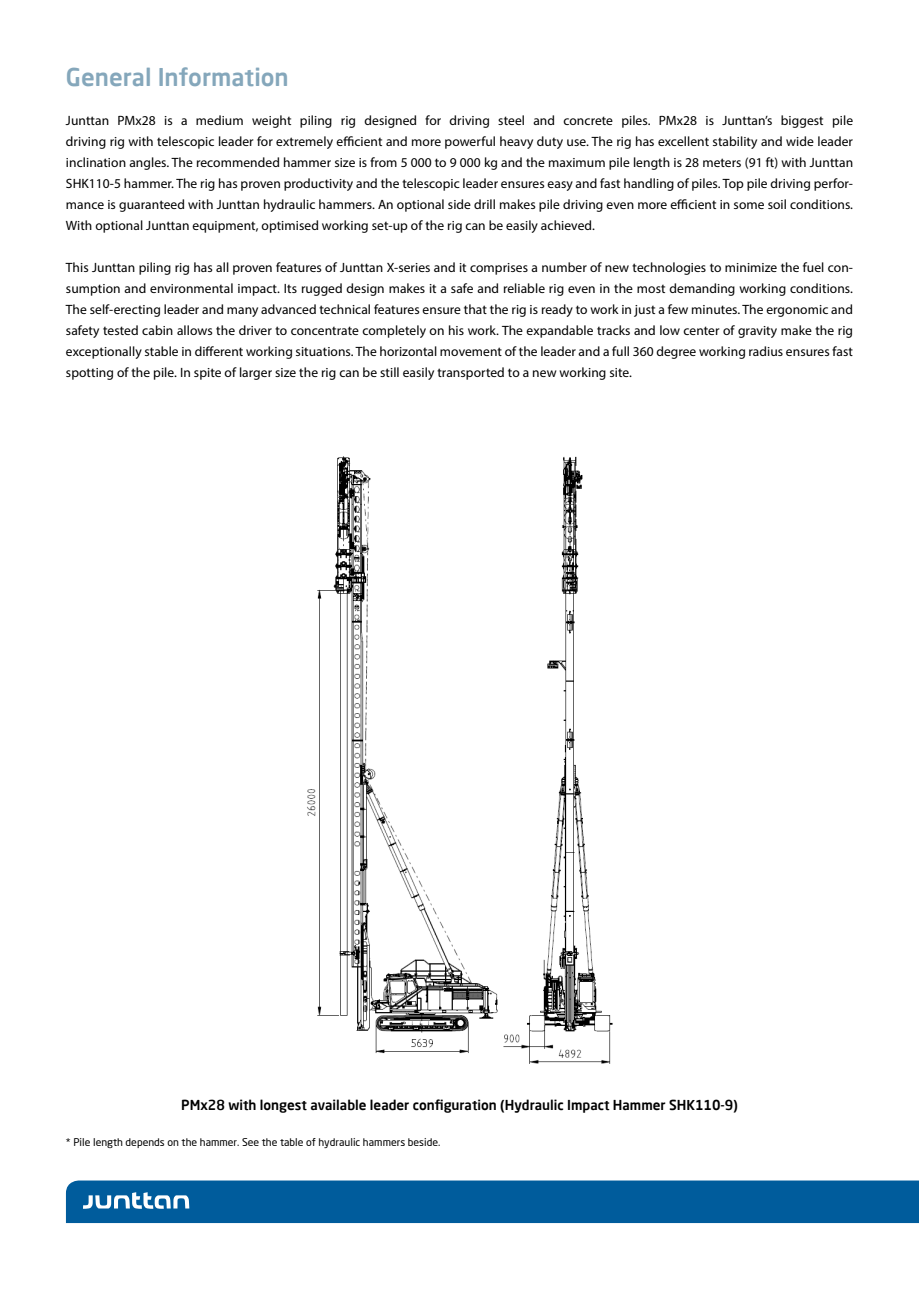
<style>
.page{position:relative;width:919px;height:1289px;background:#fff}
.page>*{position:absolute;margin:0;border:0;box-sizing:border-box;transform-origin:0 0}
.t1{font:500 24px "Neo Sans Std";color:#85a7bb}
.t2{font:13.5px/21px "Myriad Pro";letter-spacing:.005em;color:#000;text-align:justify}
.t3{font:500 13.5px "Neo Sans Std";color:#000}
.t4{font:10.5px "Neo Sans Std";color:#000}
</style>
<div class="page">
<div style="left:66px;top:1180px;width:852px;height:42px;background:#005c9c"></div>
<img style="left:307px;top:456px;width:306px;height:608px">
<h1 class="t1" style="left:66px;top:62px;width:224px">General Information</h1>
<p class="t2" style="left:66px;top:110px;width:788px">Junttan PMx28 is a medium weight piling rig designed for driving steel and concrete piles. PMx28 is Junttan’s biggest pile driving rig with telescopic leader for extremely efficient and more powerful heavy duty use. The rig has excellent stability and wide leader inclination angles. The recommended hammer size is from 5 000 to 9 000 kg and the maximum pile length is 28 meters (91 ft) with Junttan SHK110-5 hammer. The rig has proven productivity and the telescopic leader ensures easy and fast handling of piles. Top pile driving perfor&shy;mance is guaranteed with Junttan hydraulic hammers. An optional side drill makes pile driving even more efficient in some soil conditions.<br>With optional Junttan equipment, optimised working set-up of the rig can be easily achieved.</p>
<p class="t2" style="left:66px;top:257px;width:788px">This Junttan piling rig has all proven features of Junttan X-series and it comprises a number of new technologies to minimize the fuel con&shy;sumption and environmental impact. Its rugged design makes it a safe and reliable rig even in the most demanding working conditions.<br>The self-erecting leader and many advanced technical features ensure that the rig is ready to work in just a few minutes. The ergonomic and safety tested cabin allows the driver to concentrate completely on his work. The expandable tracks and low center of gravity make the rig exceptionally stable in different working situations. The horizontal movement of the leader and a full 360 degree working radius ensures fast spotting of the pile. In spite of larger size the rig can be still easily transported to a new working site.</p>
<p class="t3" style="left:181px;top:1096px;width:558px">PMx28 with longest available leader configuration (Hydraulic Impact Hammer SHK110-9)</p>
<p class="t4" style="left:66px;top:1135px;width:376px">* Pile length depends on the hammer. See the table of hydraulic hammers beside.</p>
</div>
